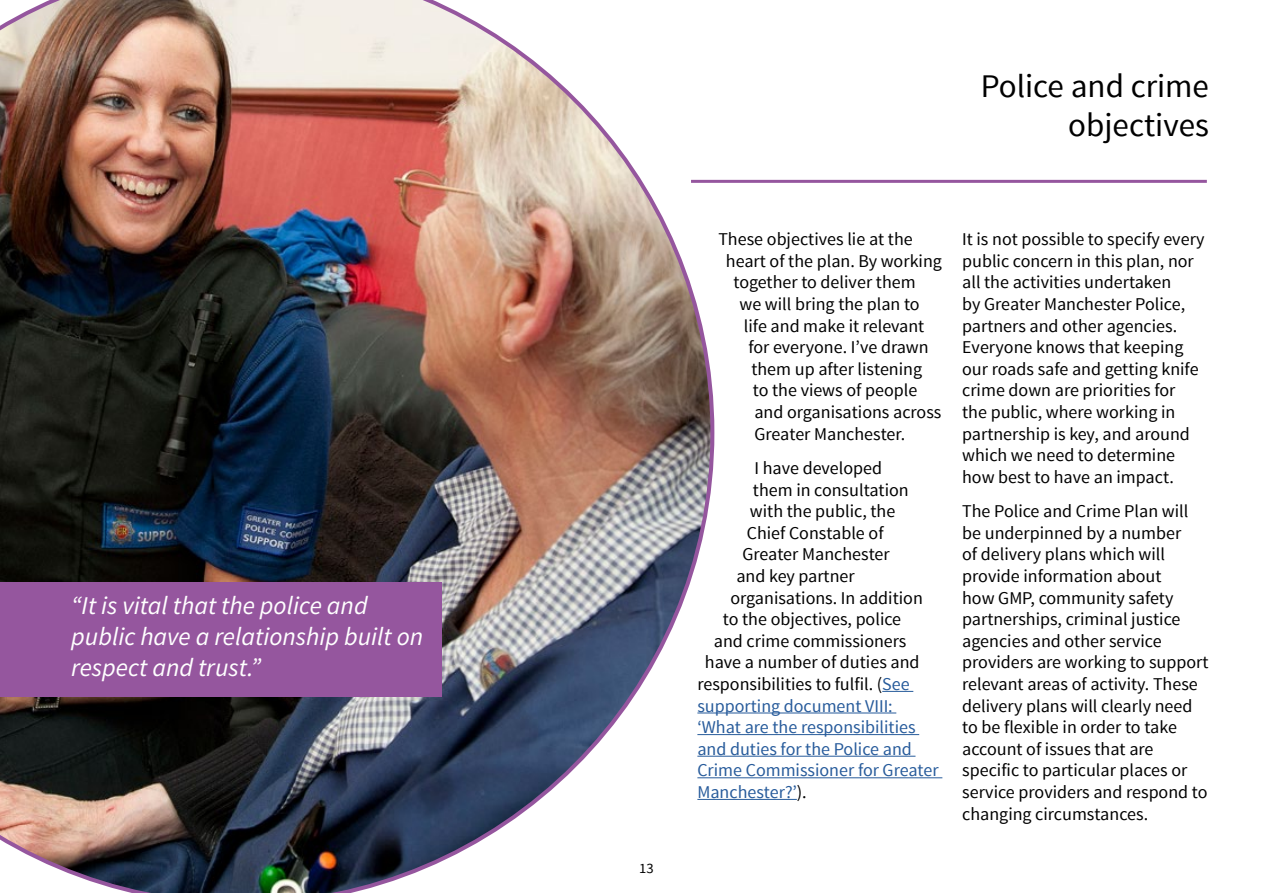
<style>
.page{position:relative;width:1263px;height:893px;background:#fff}
.page>*{position:absolute;margin:0;border:0;box-sizing:border-box;transform-origin:0 0}
.t1{font:33px/39.6px "Source Sans Pro";color:#000;text-align:right}
.t2{font:italic 25.5px/30.6px "Source Sans Pro";color:#fff}
.t3{font:18px/21.6px "Source Sans Pro";color:#000}
.t4{font:18px "Source Sans Pro";color:#275b9b}
.t5{font:14.55px "Source Sans Pro";color:#000}
.s1{color:#275b9b}
.s2{color:#000}
</style>
<div class="page">
<img style="left:0;top:0;width:714px;height:893px">
<hr style="left:691px;top:180px;width:516px;height:3px;background:#95569e">
<hr style="left:882px;top:691px;width:31px;height:1px;background:#275b9b">
<hr style="left:697px;top:712px;width:199px;height:1px;background:#275b9b">
<hr style="left:697px;top:734px;width:222px;height:1px;background:#275b9b">
<hr style="left:697px;top:756px;width:218px;height:1px;background:#275b9b">
<hr style="left:697px;top:777px;width:245px;height:1px;background:#275b9b">
<hr style="left:697px;top:799px;width:100px;height:1px;background:#275b9b">
<div style="left:0;top:583px;width:441px;height:114px;background:#95569e"></div>
<h2 class="t2" style="left:71px;top:591px;width:353px">“It is vital that the police and public have a relationship built on respect and trust.”</h2>
<p class="t5" style="left:639px;top:862px;width:16px">13</p>
<h1 class="t1" style="left:981px;top:69px;width:230px">Police and crime objectives</h1>
<p class="t3" style="left:718px;top:230px;width:196px">These objectives lie at the</p>
<p class="t3" style="left:726px;top:252px;width:217px">heart of the plan. By working</p>
<p class="t3" style="left:733px;top:273px;width:184px">together to deliver them</p>
<p class="t3" style="left:739px;top:295px;width:182px">we will bring the plan to</p>
<p class="t3" style="left:744px;top:316px;width:182px">life and make it relevant</p>
<p class="t3" style="left:748px;top:338px;width:182px">for everyone. I’ve drawn</p>
<p class="t3" style="left:751px;top:360px;width:172px">them up after listening</p>
<p class="t3" style="left:753px;top:381px;width:166px">to the views of people</p>
<p class="t3" style="left:754px;top:403px;width:189px">and organisations across</p>
<p class="t3" style="left:754px;top:424px;width:150px">Greater Manchester.</p>
<p class="t3" style="left:754px;top:459px;width:129px">I have developed</p>
<p class="t3" style="left:753px;top:480px;width:157px">them in consultation</p>
<p class="t3" style="left:750px;top:502px;width:147px">with the public, the</p>
<p class="t3" style="left:747px;top:523px;width:138px">Chief Constable of</p>
<p class="t3" style="left:742px;top:545px;width:149px">Greater Manchester</p>
<p class="t3" style="left:736px;top:567px;width:120px">and key partner</p>
<p class="t3" style="left:730px;top:588px;width:194px">organisations. In addition</p>
<p class="t3" style="left:723px;top:610px;width:180px">to the objectives, police</p>
<p class="t3" style="left:714px;top:631px;width:194px">and crime commissioners</p>
<p class="t3" style="left:705px;top:653px;width:216px">have a number of duties and</p>
<p class="t3" style="left:697px;top:675px;width:214px">responsibilities to fulfil. (<span class="s1">See</span></p>
<p class="t4" style="left:697px;top:698px;width:197px">supporting document VIII:</p>
<p class="t4" style="left:697px;top:720px;width:220px">‘What are the responsibilities</p>
<p class="t4" style="left:697px;top:741px;width:216px">and duties for the Police and</p>
<p class="t4" style="left:697px;top:763px;width:243px">Crime Commissioner for Greater</p>
<p class="t4" style="left:697px;top:784px;width:109px">Manchester?’<span class="s2">).</span></p>
<p class="t3" style="left:962px;top:230px;width:244px">It is not possible to specify every public concern in this plan, nor all the activities undertaken<br>by Greater Manchester Police, partners and other agencies.<br>Everyone knows that keeping our roads safe and getting knife crime down are priorities for the public, where working in partnership is key, and around which we need to determine how best to have an impact.</p>
<p class="t3" style="left:962px;top:502px;width:248px">The Police and Crime Plan will be underpinned by a number<br>of delivery plans which will provide information about<br>how GMP, community safety partnerships, criminal justice agencies and other service providers are working to support relevant areas of activity. These delivery plans will clearly need to be flexible in order to take account of issues that are specific to particular places or service providers and respond to changing circumstances.</p>
</div>
